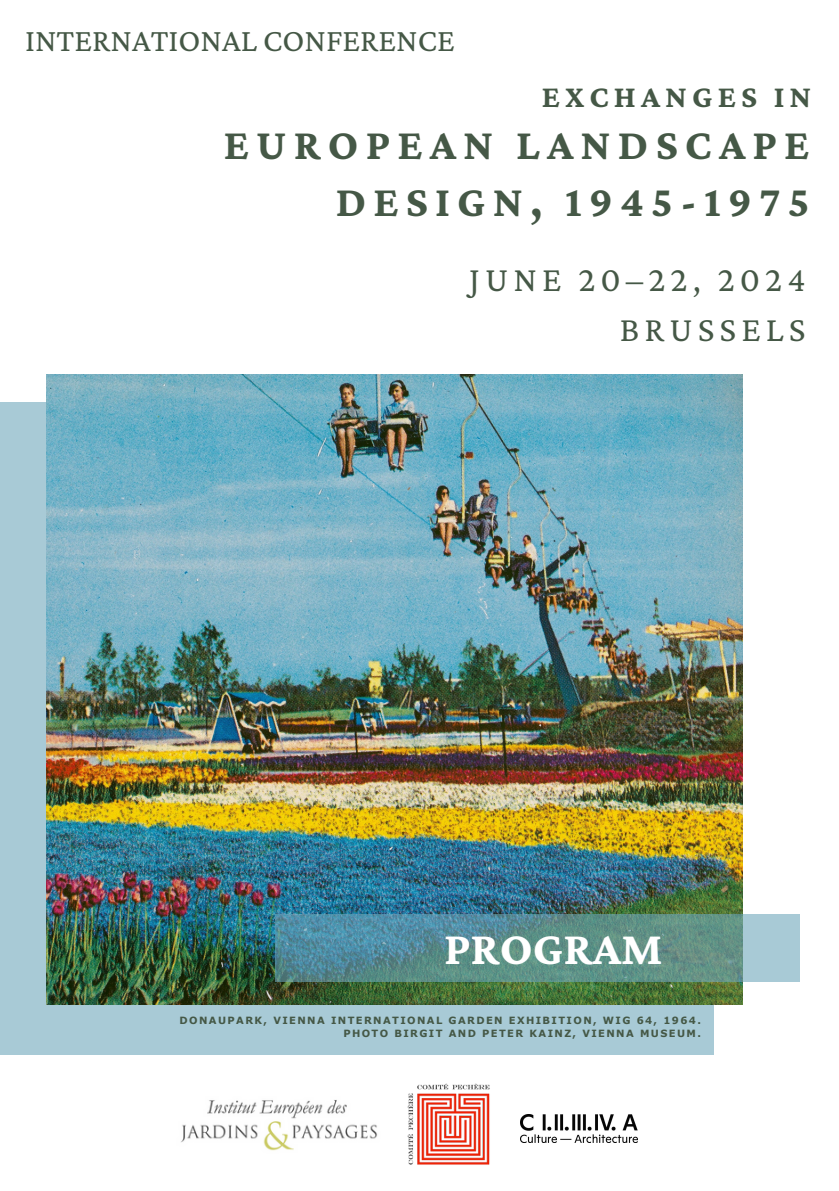
<style>
.page{position:relative;width:839px;height:1191px;background:#fff}
.page>*{position:absolute;margin:0;border:0;box-sizing:border-box;transform-origin:0 0}
.t1{font:700 47.8px "Crimson Pro";color:#fff}
.t2{font:700 44.4px "Crimson Pro";letter-spacing:.16em;color:#455846}
.t3{font:35.8px "Crimson Pro";letter-spacing:.14em;color:#455846}
.t4{font:32.8px "Crimson Pro";color:#455846}
.t5{font:700 32px "Crimson Pro";letter-spacing:.16em;color:#455846}
.t6{font:700 10px "Verdana Pro";letter-spacing:.14em;color:#455846}
</style>
<div class="page">
<div style="left:0;top:403px;width:713px;height:652px;background:#a8cad6"></div>
<img style="left:46px;top:375px;width:696px;height:630px">
<svg style="left:275px;top:914px;width:524px;height:68px"></svg>
<img style="left:520px;top:1114px;width:117px;height:29px">
<img style="left:181px;top:1100px;width:197px;height:51px">
<img style="left:407px;top:1083px;width:83px;height:82px">
<h2 class="t4" style="left:25px;top:22px;width:431px">INTERNATIONAL CONFERENCE</h2>
<h1 class="t5" style="left:542px;top:78px;width:271px">EXCHANGES IN</h1>
<h1 class="t2" style="left:224px;top:120px;width:587px">EUROPEAN LANDSCAPE</h1>
<p class="t2" style="left:336px;top:177px;width:475px">DESIGN, 1945-1975</p>
<h2 class="t3" style="left:469px;top:259px;width:338px">JUNE 20–22, 2024</h2>
<p class="t3" style="left:620px;top:309px;width:187px">BRUSSELS</p>
<p class="t1" style="left:444px;top:922px;width:220px">PROGRAM</p>
<p class="t6" style="left:179px;top:1014px;width:523px">DONAUPARK, VIENNA INTERNATIONAL GARDEN EXHIBITION, WIG 64, 1964.</p>
<p class="t6" style="left:343px;top:1027px;width:359px">PHOTO BIRGIT AND PETER KAINZ, VIENNA MUSEUM.</p>
</div>
